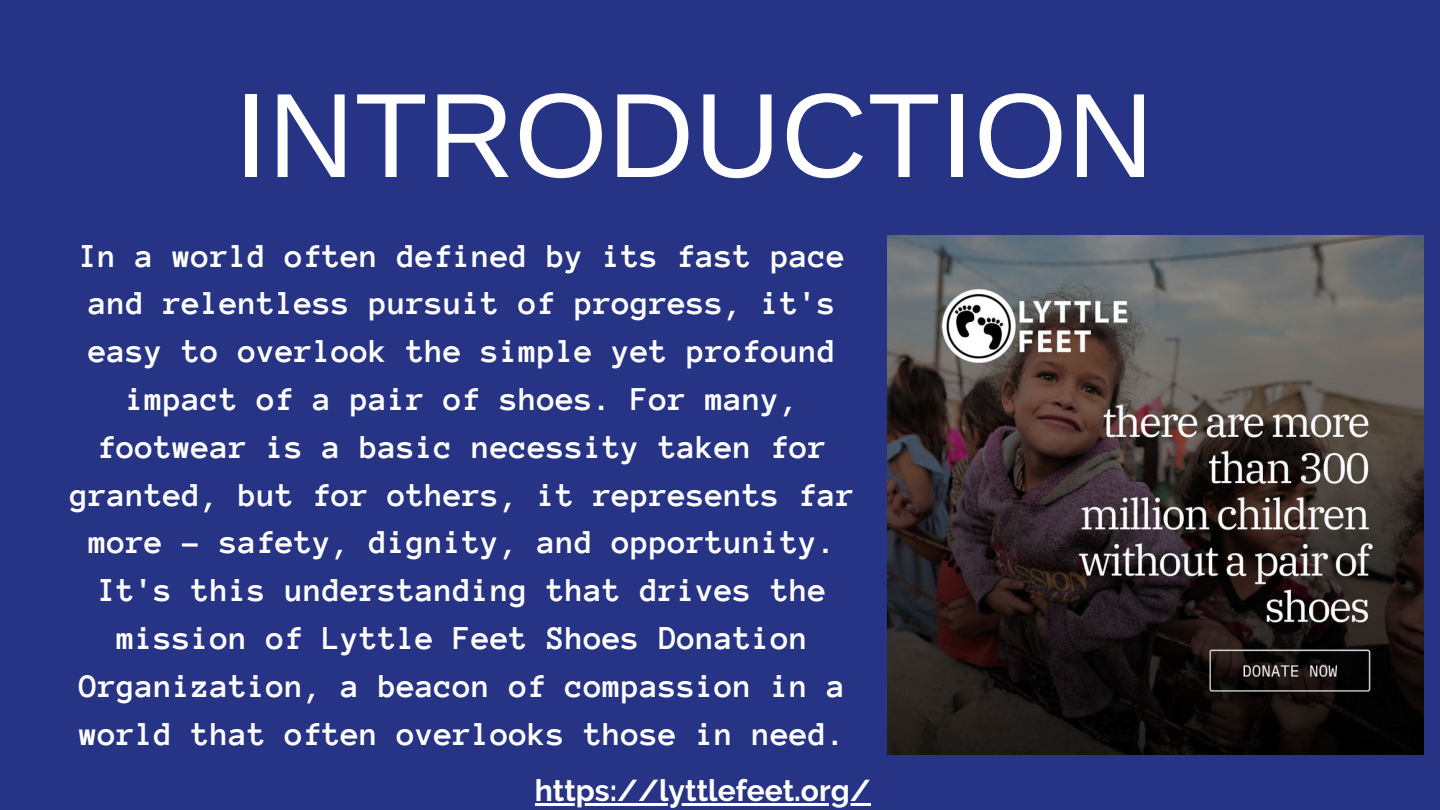
<style>
.page{position:relative;width:1440px;height:810px;background:#273384}
.page>*{position:absolute;margin:0;border:0;box-sizing:border-box;transform-origin:0 0}
.t1{font:120px "Arimo";color:#fff}
.t2{font:700 34.2px/47.8px "Anonymous Pro";color:#fff;text-align:center}
.t3{font:700 30px "Raleway";color:#fff}
</style>
<div class="page">
<img style="left:888px;top:236px;width:535px;height:519px">
<hr style="left:535px;top:803px;width:336px;height:3px;background:#fff">
<p class="t1" style="left:235px;top:68px;width:921px">INTRODUCTION</p>
<p class="t2" style="left:70px;top:232px;width:786px">In a world often defined by its fast pace and relentless pursuit of progress, it's easy to overlook the simple yet profound impact of a pair of shoes. For many, footwear is a basic necessity taken for granted, but for others, it represents far more – safety, dignity, and opportunity.<br>It's this understanding that drives the mission of Lyttle Feet Shoes Donation Organization, a beacon of compassion in a world that often overlooks those in need.</p>
<p class="t3" style="left:535px;top:773px;width:337px">https://lyttlefeet.org/</p>
</div>
